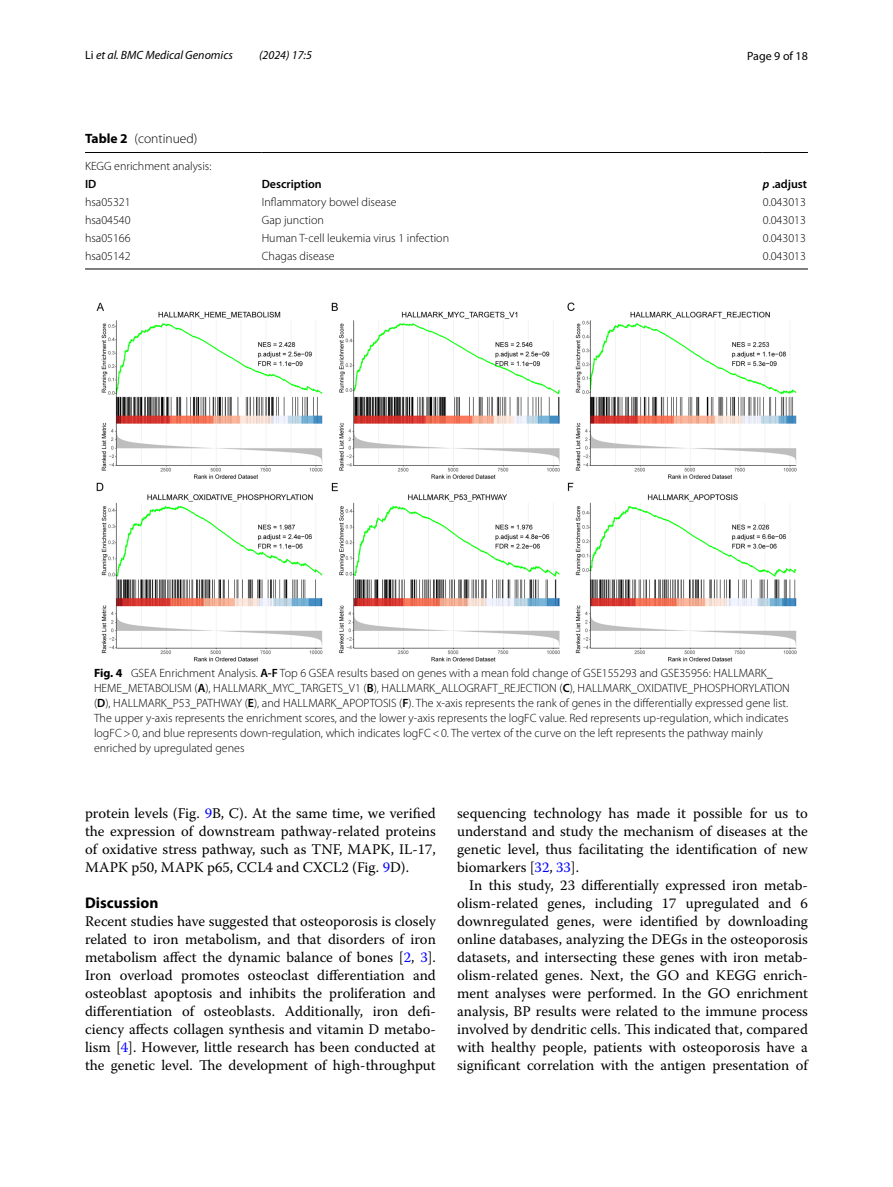
<style>
.page{position:relative;width:893px;height:1187px;background:#fff}
.page>*{position:absolute;margin:0;border:0;box-sizing:border-box;transform-origin:0 0}
.t1{font:700 15.45px "Myriad Pro";color:#000}
.t2{font:14.7px/18px "Warnock Pro";color:#000;text-align:justify}
.t3{font:300 13.5px "Myriad Pro";color:#000}
.t4{font:300 12px/15px "Myriad Pro";color:#000}
.t5{font:italic 12px "Myriad Pro";color:#000}
.t6{font:600 12px "Myriad Pro";color:#000}
.t7{font:12px "Myriad Pro";color:#000}
.s1{font-style:normal}
.s2{font-weight:700}
.s3{font-style:italic}
.s4{font-weight:600}
.s5{color:#00f}
</style>
<div class="page">
<hr style="left:85px;top:269px;width:177px;height:1px;background:#000">
<hr style="left:262px;top:269px;width:501px;height:1px;background:#000">
<hr style="left:763px;top:269px;width:45px;height:1px;background:#000">
<hr style="left:85px;top:152px;width:177px;height:1px;background:#000">
<hr style="left:262px;top:152px;width:501px;height:1px;background:#000">
<hr style="left:763px;top:152px;width:45px;height:1px;background:#000">
<img style="left:96px;top:302px;width:701px;height:360px">
<p class="t5" style="left:85px;top:48px;width:149px"><span class="s1">Li</span> et al. BMC Medical Genomics</p>
<p class="t5" style="left:259px;top:48px;width:54px">(2024) 17:5</p>
<p class="t7" style="left:747px;top:48px;width:62px">Page 9 of 18</p>
<p class="t3" style="left:85px;top:131px;width:114px"><span class="s2">Table 2</span> (continued)</p>
<p class="t4" style="left:85px;top:158px;width:128px">KEGG enrichment analysis:</p>
<p class="t6" style="left:85px;top:176px;width:13px">ID</p>
<p class="t6" style="left:262px;top:176px;width:62px">Description</p>
<p class="t6" style="left:763px;top:176px;width:46px"><span class="s3">p</span> .adjust</p>
<p class="t4" style="left:85px;top:194px;width:47px">hsa05321</p>
<p class="t4" style="left:262px;top:194px;width:136px">Inflammatory bowel disease</p>
<p class="t4" style="left:763px;top:194px;width:45px">0.043013</p>
<p class="t4" style="left:85px;top:213px;width:47px">hsa04540</p>
<p class="t4" style="left:262px;top:213px;width:64px">Gap junction</p>
<p class="t4" style="left:763px;top:213px;width:45px">0.043013</p>
<p class="t4" style="left:85px;top:231px;width:47px">hsa05166</p>
<p class="t4" style="left:262px;top:231px;width:189px">Human T-cell leukemia virus 1 infection</p>
<p class="t4" style="left:763px;top:231px;width:45px">0.043013</p>
<p class="t4" style="left:85px;top:249px;width:47px">hsa05142</p>
<p class="t4" style="left:262px;top:249px;width:74px">Chagas disease</p>
<p class="t4" style="left:763px;top:249px;width:45px">0.043013</p>
<p class="t4" style="left:94px;top:665px;width:697px"><span class="s2">Fig. 4</span> GSEA Enrichment Analysis. <span class="s4">A-F</span> Top 6 GSEA results based on genes with a mean fold change of GSE155293 and GSE35956: HALLMARK_ HEME_METABOLISM (<span class="s4">A</span>), HALLMARK_MYC_TARGETS_V1 (<span class="s4">B</span>), HALLMARK_ALLOGRAFT_REJECTION (<span class="s4">C</span>), HALLMARK_OXIDATIVE_PHOSPHORYLATION (<span class="s4">D</span>), HALLMARK_P53_PATHWAY (<span class="s4">E</span>), and HALLMARK_APOPTOSIS (<span class="s4">F</span>). The x-axis represents the rank of genes in the differentially expressed gene list.<br>The upper y-axis represents the enrichment scores, and the lower y-axis represents the logFC value. Red represents up-regulation, which indicates logFC&gt;0, and blue represents down-regulation, which indicates logFC&lt;0. The vertex of the curve on the left represents the pathway mainly enriched by upregulated genes</p>
<p class="t2" style="left:85px;top:804px;width:352px">protein levels (Fig. <span class="s5">9</span>B, C). At the same time, we verified the expression of downstream pathway-related proteins of oxidative stress pathway, such as TNF, MAPK, IL-17, MAPK p50, MAPK p65, CCL4 and CXCL2 (Fig. <span class="s5">9</span>D).</p>
<p class="t1" style="left:85px;top:892px;width:75px">Discussion</p>
<p class="t2" style="left:85px;top:912px;width:352px">Recent studies have suggested that osteoporosis is closely related to iron metabolism, and that disorders of iron metabolism affect the dynamic balance of bones [<span class="s5">2</span>, <span class="s5">3</span>].<br>Iron overload promotes osteoclast differentiation and osteoblast apoptosis and inhibits the proliferation and differentiation of osteoblasts. Additionally, iron defi&shy;ciency affects collagen synthesis and vitamin D metabo&shy;lism [<span class="s5">4</span>]. However, little research has been conducted at the genetic level. The development of high-throughput</p>
<p class="t2" style="left:457px;top:804px;width:352px">sequencing technology has made it possible for us to understand and study the mechanism of diseases at the genetic level, thus facilitating the identification of new biomarkers [<span class="s5">32</span>, <span class="s5">33</span>].</p>
<p class="t2" style="left:457px;top:876px;width:352px;text-indent:12px">In this study, 23 differentially expressed iron metab&shy;olism-related genes, including 17 upregulated and 6 downregulated genes, were identified by downloading online databases, analyzing the DEGs in the osteoporosis datasets, and intersecting these genes with iron metab&shy;olism-related genes. Next, the GO and KEGG enrich&shy;ment analyses were performed. In the GO enrichment analysis, BP results were related to the immune process involved by dendritic cells. This indicated that, compared with healthy people, patients with osteoporosis have a significant correlation with the antigen presentation of</p>
</div>
